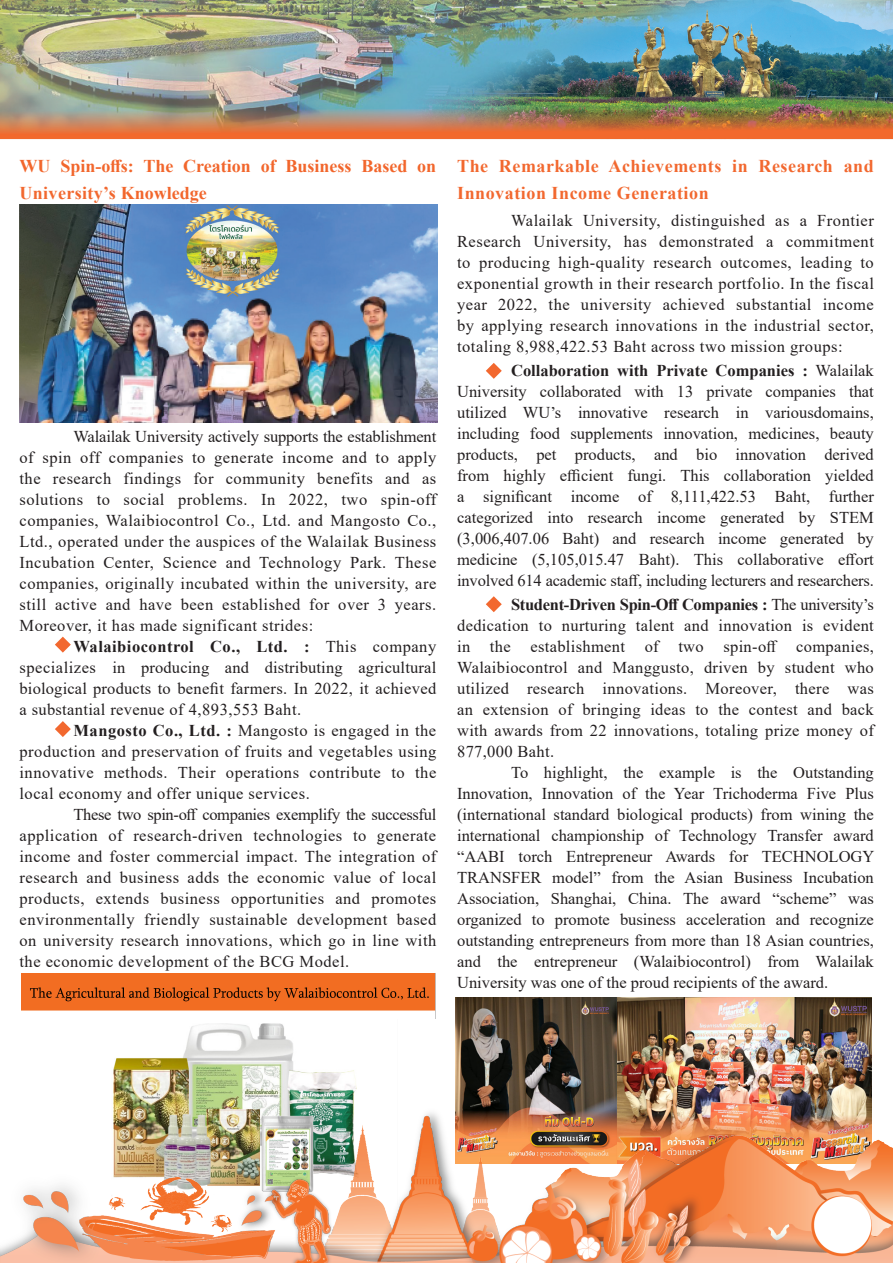
<style>
.page{position:relative;width:893px;height:1263px;background:#fff}
.page>*{position:absolute;margin:0;border:0;box-sizing:border-box;transform-origin:0 0}
.t1{font:700 18px/27px "Times New Roman";letter-spacing:.03em;color:#f2682f}
.t2{font:700 18px/27px "Times New Roman";color:#f2662c}
.t3{font:16.5px/21px "Times New Roman";letter-spacing:.03em;color:#231f20;text-align:justify}
.s1{color:#f2682f}
.s2{font-weight:700}
</style>
<div class="page">
<img style="left:0;top:0;width:893px;height:1263px">
<p class="t2" style="left:20px;top:152px;width:418px">WU Spin-offs: The Creation of Business Based on<br><span class="s1">University’s</span> Knowledge</p>
<p class="t3" style="left:20px;top:425px;width:418px;text-indent:54px">Walailak University actively supports the establishment of spin off companies to generate income and to apply the research findings for community benefits and as solutions to social problems. In 2022, two spin-off companies, Walaibiocontrol Co., Ltd. and Mangosto Co., Ltd., operated under the auspices of the Walailak Business Incubation Center, Science and Technology Park. These companies, originally incubated within the university, are still active and have been established for over 3 years.<br>Moreover, it has made significant strides:</p>
<p class="t3" style="left:20px;top:635px;width:418px;text-indent:54px"><span class="s2">Walaibiocontrol Co., Ltd. :</span> This company specializes in producing and distributing agricultural biological products to benefit farmers. In 2022, it achieved a substantial revenue of 4,893,553 Baht.</p>
<p class="t3" style="left:20px;top:719px;width:418px;text-indent:54px"><span class="s2">Mangosto Co., Ltd. :</span> Mangosto is engaged in the production and preservation of fruits and vegetables using innovative methods. Their operations contribute to the local economy and offer unique services.</p>
<p class="t3" style="left:20px;top:803px;width:418px;text-indent:54px">These two spin-off companies exemplify the successful application of research-driven technologies to generate income and foster commercial impact. The integration of research and business adds the economic value of local products, extends business opportunities and promotes environmentally friendly sustainable development based on university research innovations, which go in line with the economic development of the BCG Model.</p>
<p class="t1" style="left:457px;top:151px;width:418px">The Remarkable Achievements in Research and<br>Innovation Income Generation</p>
<p class="t3" style="left:457px;top:209px;width:418px;text-indent:54px">Walailak University, distinguished as a Frontier Research University, has demonstrated a commitment to producing high-quality research outcomes, leading to exponential growth in their research portfolio. In the fiscal year 2022, the university achieved substantial income by applying research innovations in the industrial sector, totaling 8,988,422.53 Baht across two mission groups:</p>
<p class="t3" style="left:457px;top:359px;width:418px;text-indent:54px"><span class="s2">Collaboration with Private Companies :</span> Walailak University collaborated with 13 private companies that utilized WU’s innovative research in variousdomains, including food supplements innovation, medicines, beauty products, pet products, and bio innovation derived from highly efficient fungi. This collaboration yielded a significant income of 8,111,422.53 Baht, further categorized into research income generated by STEM (3,006,407.06 Baht) and research income generated by medicine (5,105,015.47 Baht). This collaborative effort involved 614 academic staff, including lecturers and researchers.</p>
<p class="t3" style="left:457px;top:593px;width:418px;text-indent:54px"><span class="s2">Student-Driven Spin-Off Companies :</span> The university’s dedication to nurturing talent and innovation is evident in the establishment of two spin-off companies, Walaibiocontrol and Manggusto, driven by student who utilized research innovations. Moreover, there was an extension of bringing ideas to the contest and back with awards from 22 innovations, totaling prize money of 877,000 Baht.</p>
<p class="t3" style="left:457px;top:761px;width:419px;text-indent:54px">To highlight, the example is the Outstanding Innovation, Innovation of the Year Trichoderma Five Plus (international standard biological products) from wining the international championship of Technology Transfer award “AABI torch Entrepreneur Awards for TECHNOLOGY TRANSFER model” from the Asian Business Incubation Association, Shanghai, China. The award “scheme” was organized to promote business acceleration and recognize outstanding entrepreneurs from more than 18 Asian countries, and the entrepreneur (Walaibiocontrol) from Walailak University was one of the proud recipients of the award.</p>
</div>
